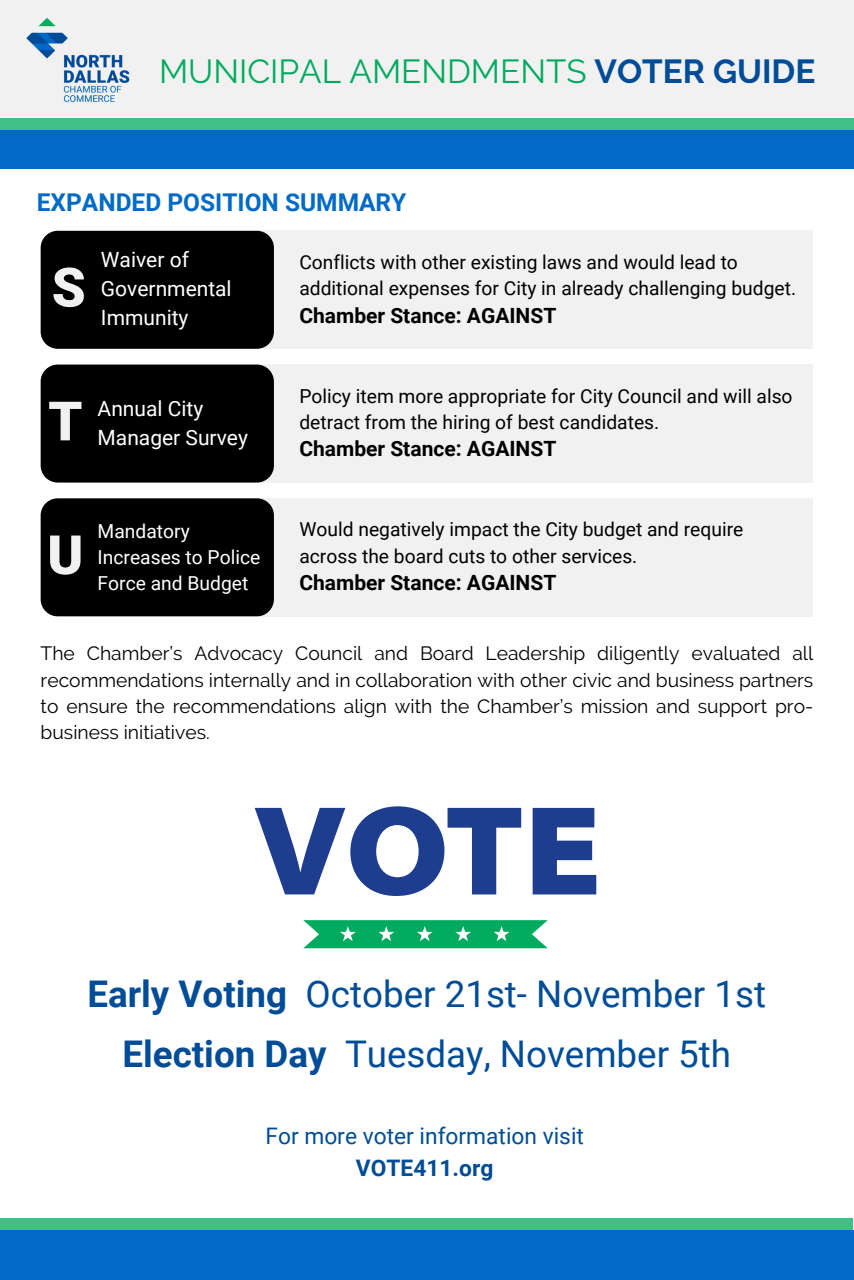
<style>
.page{position:relative;width:854px;height:1280px;background:#fff}
.page>*{position:absolute;margin:0;border:0;box-sizing:border-box;transform-origin:0 0}
.t1{font:900 54.25px "Roboto";color:#f1f1f1}
.t2{font:36.75px/60.4px "Roboto";color:#004c97;text-align:center}
.t3{font:33.25px "Raleway";color:#00aa5f}
.t4{font:700 24.5px "Roboto";color:#006ac6}
.t5{font:22.75px/31.5px "Roboto";color:#004c97;text-align:center}
.t6{font:700 21px "Roboto";color:#000}
.t7{font:21px/28.9px "Roboto";color:#fff}
.t8{font:19.25px/26.2px "Roboto";color:#000}
.t9{font:19.25px/26.2px "Raleway";color:#000;text-align:justify}
.t10{font:19.25px/26.2px "Roboto";color:#fff}
.s1{font-weight:700;color:#004c97}
.s2{font-weight:700}
</style>
<div class="page">
<div style="left:0;top:1218px;width:852px;height:62px;background:#40bf87"></div>
<div style="left:0;top:1230px;width:853px;height:50px;background:#006ac6"></div>
<div style="left:0;top:0;width:853px;height:169px;background:#f1f1f1"></div>
<img style="left:26px;top:18px;width:104px;height:84px">
<div style="left:0;top:118px;width:853px;height:38px;background:#40bf87"></div>
<div style="left:0;top:130px;width:853px;height:39px;background:#006ac6"></div>
<div style="left:258px;top:364px;width:554px;height:118px;background:#f1f1f1"></div>
<div style="left:41px;top:364px;width:233px;height:118px;background:#000;border-radius:17px"></div>
<div style="left:258px;top:231px;width:554px;height:118px;background:#f1f1f1"></div>
<div style="left:41px;top:231px;width:233px;height:118px;background:#000;border-radius:17px"></div>
<div style="left:258px;top:498px;width:554px;height:118px;background:#f1f1f1"></div>
<div style="left:41px;top:498px;width:233px;height:118px;background:#000;border-radius:17px"></div>
<svg style="left:303px;top:920px;width:244px;height:28px;background:#20b473"></svg>
<svg style="left:254px;top:806px;width:267px;height:90px"></svg>
<svg style="left:532px;top:808px;width:64px;height:86px"></svg>
<p class="t3" style="left:159px;top:52px;width:657px">MUNICIPAL AMENDMENTS <span class="s1">VOTER GUIDE</span></p>
<p class="t4" style="left:37px;top:188px;width:371px">EXPANDED POSITION SUMMARY</p>
<p class="t1" style="left:52px;top:256px;width:35px">S</p>
<p class="t7" style="left:101px;top:246px;width:132px">Waiver of<br>Governmental<br>Immunity</p>
<p class="t8" style="left:299px;top:249px;width:498px">Conflicts with other existing laws and would lead to additional expenses for City in already challenging budget.</p>
<p class="t6" style="left:299px;top:303px;width:258px">Chamber Stance: AGAINST</p>
<h1 class="t1" style="left:48px;top:390px;width:36px">T</h1>
<h3 class="t7" style="left:98px;top:394px;width:152px">Annual City<br>Manager Survey</h3>
<p class="t8" style="left:299px;top:383px;width:494px">Policy item more appropriate for City Council and will also detract from the hiring of best candidates.</p>
<p class="t6" style="left:299px;top:437px;width:258px">Chamber Stance: AGAINST</p>
<p class="t1" style="left:47px;top:524px;width:38px">U</p>
<p class="t10" style="left:98px;top:518px;width:164px">Mandatory<br>Increases to Police<br>Force and Budget</p>
<p class="t8" style="left:299px;top:517px;width:445px">Would negatively impact the City budget and require across the board cuts to other services.</p>
<p class="t6" style="left:299px;top:571px;width:258px">Chamber Stance: AGAINST</p>
<p class="t9" style="left:41px;top:640px;width:773px">The Chamber’s Advocacy Council and Board Leadership diligently evaluated all recommendations internally and in collaboration with other civic and business partners to ensure the recommendations align with the Chamber’s mission and support pro&shy;business initiatives.</p>
<p class="t2" style="left:87px;top:964px;width:679px"><span class="s2">Early Voting</span> October 21st- November 1st<br><span class="s2">Election Day</span> Tuesday, November 5th</p>
<h2 class="t5" style="left:265px;top:1120px;width:320px">For more voter information visit<br><span class="s2">VOTE411.org</span></h2>
</div>
